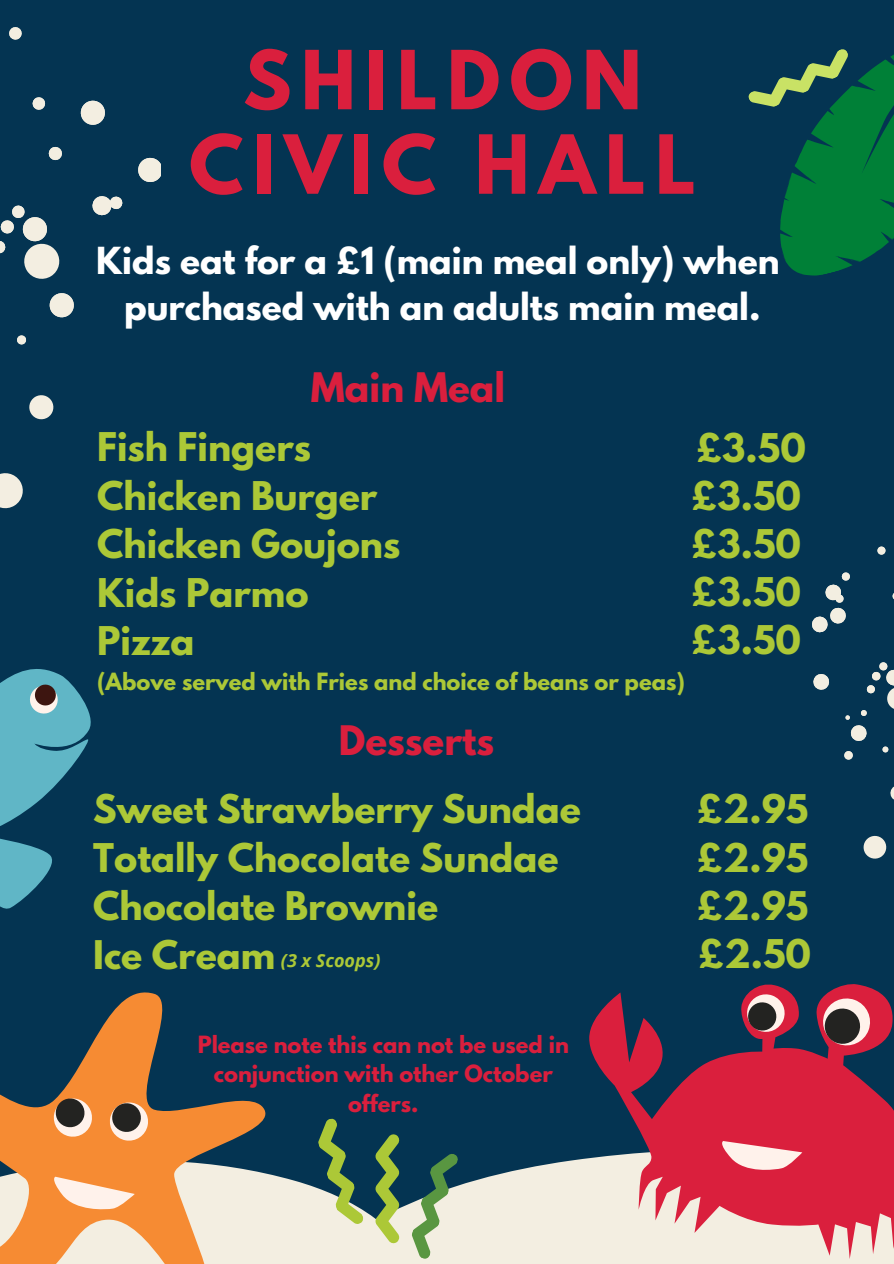
<style>
.page{position:relative;width:894px;height:1264px;background:#fff}
.page>*{position:absolute;margin:0;border:0;box-sizing:border-box;transform-origin:0 0}
.t1{font:700 72px/84.4px "League Spartan";letter-spacing:.13em;color:#da1f3d;text-align:center}
.t2{font:700 36px "League Spartan";color:#da1f3d}
.t3{font:700 35.1px/48.2px "League Spartan";color:#acc837}
.t4{font:700 34.95px/48.4px "League Spartan";color:#acc837}
.t5{font:700 33px/46.2px "League Spartan";color:#fff;text-align:center}
.t6{font:700 21px/29.2px "League Spartan";color:#da1f3d;text-align:center}
.t7{font:700 21px "League Spartan";color:#acc837}
.t8{font:italic 700 18px "Open Sans";color:#acc837}
</style>
<div class="page">
<div style="left:0;top:0;width:893px;height:1263px;background:#043452"></div>
<svg style="left:458px;top:1162px;width:98px;height:101px;background:#d9dad1"></svg>
<svg style="left:890px;top:787px;width:3px;height:12px"></svg>
<svg style="left:877px;top:546px;width:8px;height:9px"></svg>
<svg style="left:844px;top:662px;width:49px;height:98px"></svg>
<svg style="left:813px;top:674px;width:16px;height:16px"></svg>
<svg style="left:863px;top:835px;width:24px;height:23px"></svg>
<svg style="left:812px;top:572px;width:38px;height:61px"></svg>
<svg style="left:271px;top:1140px;width:187px;height:123px;fill:#f3eee1"></svg>
<svg style="left:376px;top:1134px;width:23px;height:109px"></svg>
<svg style="left:406px;top:1148px;width:53px;height:112px"></svg>
<svg style="left:313px;top:1118px;width:51px;height:110px"></svg>
<svg style="left:556px;top:984px;width:337px;height:279px"></svg>
<svg style="left:713px;top:1138px;width:89px;height:44px;background:#e76b7b"></svg>
<svg style="left:742px;top:989px;width:47px;height:47px;background:#9c4f5c"></svg>
<svg style="left:817px;top:992px;width:58px;height:59px;background:#9d505c"></svg>
<svg style="left:0;top:992px;width:271px;height:271px"></svg>
<svg style="left:50px;top:1176px;width:85px;height:35px;background:#fabd8d"></svg>
<svg style="left:52px;top:1096px;width:42px;height:42px;background:#a88161"></svg>
<svg style="left:108px;top:1100px;width:42px;height:42px;background:#a98160"></svg>
<svg style="left:29px;top:395px;width:25px;height:25px"></svg>
<svg style="left:80px;top:100px;width:25px;height:25px"></svg>
<svg style="left:92px;top:196px;width:31px;height:20px"></svg>
<svg style="left:17px;top:335px;width:9px;height:10px"></svg>
<svg style="left:48px;top:146px;width:14px;height:15px"></svg>
<svg style="left:9px;top:27px;width:13px;height:13px"></svg>
<svg style="left:32px;top:97px;width:14px;height:13px"></svg>
<svg style="left:0;top:205px;width:60px;height:74px"></svg>
<svg style="left:49px;top:293px;width:25px;height:25px"></svg>
<svg style="left:138px;top:157px;width:23px;height:25px"></svg>
<svg style="left:0;top:473px;width:23px;height:35px"></svg>
<svg style="left:0;top:669px;width:125px;height:396px"></svg>
<svg style="left:748px;top:49px;width:145px;height:227px"></svg>
<h1 class="t1" style="left:189px;top:47px;width:508px">SHILDON<br>CIVIC HALL</h1>
<p class="t5" style="left:96px;top:242px;width:684px">Kids eat for a £1 (main meal only) when purchased with an adults main meal.</p>
<p class="t2" style="left:311px;top:370px;width:196px">Main Meal</p>
<p class="t3" style="left:97px;top:427px;width:304px">Fish Fingers<br>Chicken Burger<br>Chicken Goujons<br>Kids Parmo<br>Pizza</p>
<p class="t7" style="left:97px;top:671px;width:589px">(Above served with Fries and choice of beans or peas)</p>
<p class="t3" style="left:691px;top:428px;width:116px">£3.50 £3.50 £3.50 £3.50 £3.50</p>
<p class="t2" style="left:339px;top:722px;width:157px">Desserts</p>
<p class="t3" style="left:93px;top:789px;width:489px">Sweet Strawberry Sundae<br>Totally Chocolate Sundae</p>
<p class="t4" style="left:93px;top:886px;width:346px">Chocolate Brownie<br>Ice Cream</p>
<p class="t8" style="left:281px;top:948px;width:101px">(3 x Scoops)</p>
<p class="t3" style="left:696px;top:789px;width:116px;text-align:justify">£2.95 £2.95 £2.95 £2.50</p>
<p class="t6" style="left:198px;top:1032px;width:372px">Please note this can not be used in conjunction with other October offers.</p>
</div>
